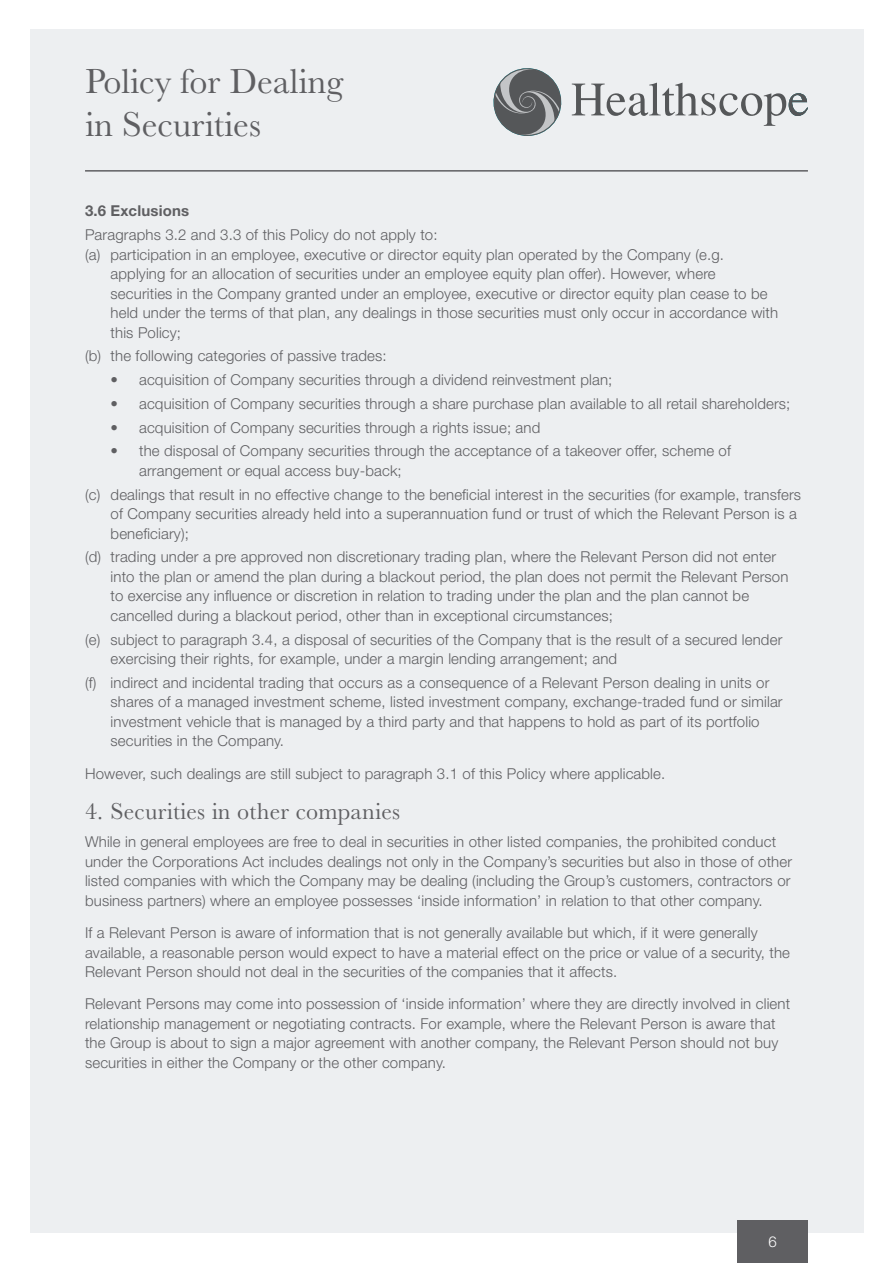
<style>
.page{position:relative;width:893px;height:1263px;background:#fff}
.page>*{position:absolute;margin:0;border:0;box-sizing:border-box;transform-origin:0 0}
.t1{font:36px/43.2px "Baskerville MT Std";color:#5f5f62}
.t2{font:24px "Baskerville MT Std";letter-spacing:.01em;color:#5f5f62}
.t3{font:300 15px/19.5px "Helvetica Neue LT Std";letter-spacing:.01em;color:#5f5f62}
.t4{font:700 15px "Helvetica Neue LT Std";letter-spacing:.01em;color:#5f5f62}
.t5{font:300 15px "Helvetica Neue LT Std";color:#fff}
</style>
<div class="page">
<div style="left:30px;top:30px;width:833px;height:1203px;background:#edeff1"></div>
<svg style="left:493px;top:68px;width:69px;height:68px"></svg>
<svg style="left:572px;top:83px;width:236px;height:43px"></svg>
<hr style="left:85px;top:170px;width:723px;height:2px;background:#5f5f62">
<div style="left:737px;top:1220px;width:71px;height:43px;background:#5f5f62"></div>
<h1 class="t1" style="left:85px;top:59px;width:260px">Policy for Dealing in Securities</h1>
<p class="t4" style="left:85px;top:202px;width:106px">3.6 Exclusions</p>
<p class="t3" style="left:85px;top:225px;width:354px">Paragraphs 3.2 and 3.3 of this Policy do not apply to:</p>
<p class="t3" style="left:85px;top:244px;width:640px">(a) participation in an employee, executive or director equity plan operated by the Company (e.g.</p>
<p class="t3" style="left:111px;top:264px;width:607px">applying for an allocation of securities under an employee equity plan offer). However, where</p>
<p class="t3" style="left:111px;top:283px;width:658px">securities in the Company granted under an employee, executive or director equity plan cease to be</p>
<p class="t3" style="left:111px;top:303px;width:669px">held under the terms of that plan, any dealings in those securities must only occur in accordance with</p>
<p class="t3" style="left:111px;top:322px;width:72px">this Policy;</p>
<p class="t3" style="left:85px;top:346px;width:303px">(b) the following categories of passive trades:</p>
<p class="t3" style="left:111px;top:370px;width:503px">• acquisition of Company securities through a dividend reinvestment plan;</p>
<p class="t3" style="left:111px;top:393px;width:681px">• acquisition of Company securities through a share purchase plan available to all retail shareholders;</p>
<p class="t3" style="left:111px;top:417px;width:431px">• acquisition of Company securities through a rights issue; and</p>
<p class="t3" style="left:139px;top:441px;width:593px;text-indent:-28px">• the disposal of Company securities through the acceptance of a takeover offer, scheme of arrangement or equal access buy-back;</p>
<p class="t3" style="left:111px;top:484px;width:692px;text-indent:-26px">(c) dealings that result in no effective change to the beneficial interest in the securities (for example, transfers of Company securities already held into a superannuation fund or trust of which the Relevant Person is a beneficiary);</p>
<p class="t3" style="left:111px;top:547px;width:679px;text-indent:-26px">(d) trading under a pre approved non discretionary trading plan, where the Relevant Person did not enter into the plan or amend the plan during a blackout period, the plan does not permit the Relevant Person to exercise any influence or discretion in relation to trading under the plan and the plan cannot be cancelled during a blackout period, other than in exceptional circumstances;</p>
<p class="t3" style="left:111px;top:629px;width:673px;text-indent:-26px">(e) subject to paragraph 3.4, a disposal of securities of the Company that is the result of a secured lender exercising their rights, for example, under a margin lending arrangement; and</p>
<p class="t3" style="left:111px;top:672px;width:674px;text-indent:-26px">(f) indirect and incidental trading that occurs as a consequence of a Relevant Person dealing in units or shares of a managed investment scheme, listed investment company, exchange-traded fund or similar investment vehicle that is managed by a third party and that happens to hold as part of its portfolio securities in the Company.</p>
<p class="t3" style="left:85px;top:763px;width:582px">However, such dealings are still subject to paragraph 3.1 of this Policy where applicable.</p>
<h2 class="t2" style="left:85px;top:798px;width:317px">4. Securities in other companies</h2>
<p class="t3" style="left:85px;top:832px;width:709px">While in general employees are free to deal in securities in other listed companies, the prohibited conduct under the Corporations Act includes dealings not only in the Company’s securities but also in those of other listed companies with which the Company may be dealing (including the Group’s customers, contractors or business partners) where an employee possesses ‘inside information’ in relation to that other company.</p>
<p class="t3" style="left:85px;top:923px;width:706px">If a Relevant Person is aware of information that is not generally available but which, if it were generally available, a reasonable person would expect to have a material effect on the price or value of a security, the<br>Relevant Person should not deal in the securities of the companies that it affects.</p>
<p class="t3" style="left:85px;top:994px;width:707px">Relevant Persons may come into possession of ‘inside information’ where they are directly involved in client relationship management or negotiating contracts. For example, where the Relevant Person is aware that the Group is about to sign a major agreement with another company, the Relevant Person should not buy securities in either the Company or the other company.</p>
<p class="t5" style="left:768px;top:1232px;width:10px">6</p>
</div>
